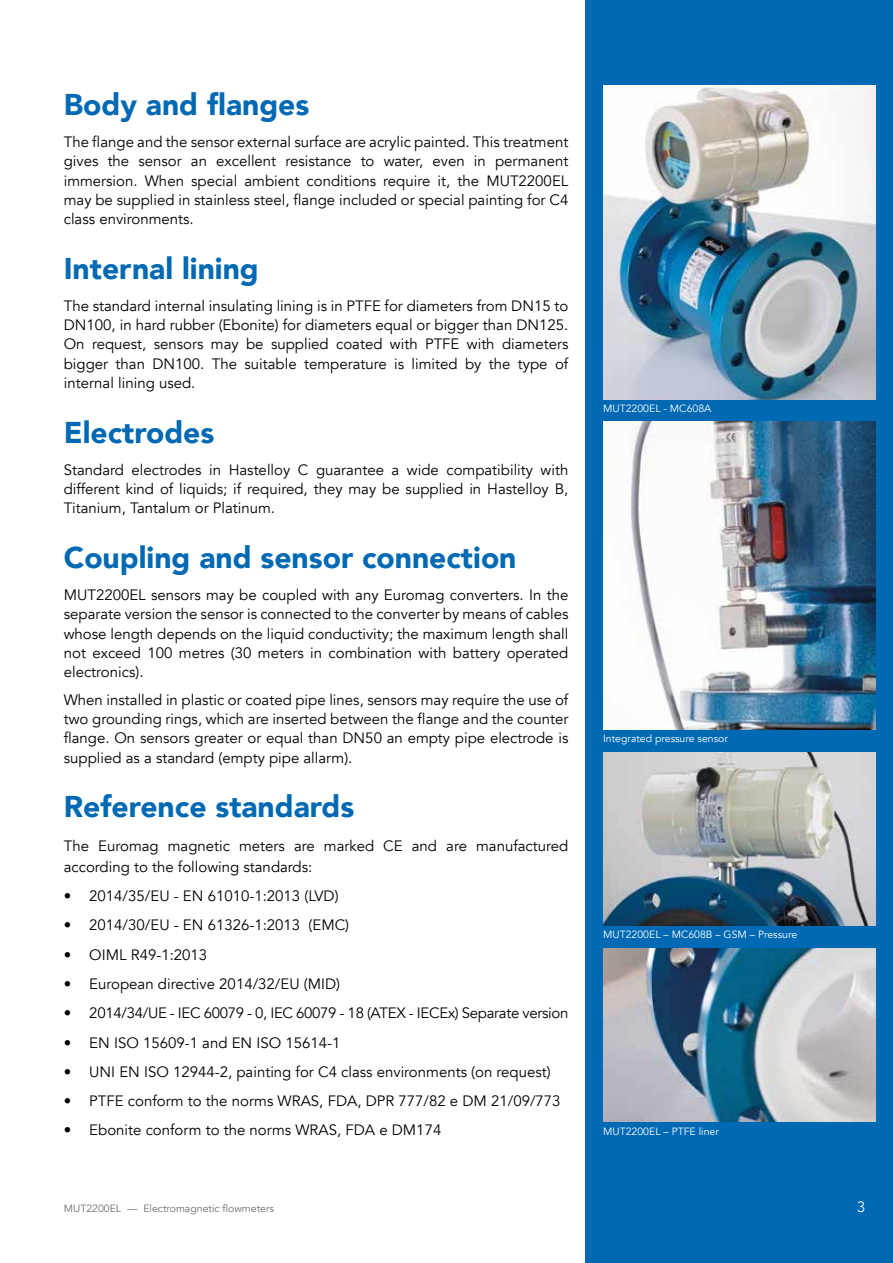
<style>
.page{position:relative;width:893px;height:1263px;background:#fff}
.page>*{position:absolute;margin:0;border:0;box-sizing:border-box;transform-origin:0 0}
.t1{font:900 30px "Avenir";color:#0069b4}
.t2{font:15px/19.4px "Avenir";color:#000;text-align:justify}
.t3{font:15px "Avenir";letter-spacing:-.02em;color:#000}
.t4{font:300 15px "Avenir";color:#fff}
.t5{font:10.5px "Avenir";color:#fff}
.t6{font:10.5px "Avenir";color:#706f6f}
</style>
<div class="page">
<div style="left:585px;top:0;width:308px;height:1263px;background:#0069b4"></div>
<img style="left:603px;top:422px;width:272px;height:307px">
<img style="left:603px;top:85px;width:272px;height:314px">
<img style="left:603px;top:752px;width:272px;height:173px">
<img style="left:603px;top:948px;width:272px;height:174px">
<h1 class="t1" style="left:64px;top:79px;width:247px">Body and flanges</h1>
<p class="t2" style="left:64px;top:133px;width:506px">The flange and the sensor external surface are acrylic painted. This treatment gives the sensor an excellent resistance to water, even in permanent immersion. When special ambient conditions require it, the MUT2200EL may be supplied in stainless steel, flange included or special painting for C4 class environments.</p>
<h1 class="t1" style="left:64px;top:243px;width:197px">Internal lining</h1>
<p class="t2" style="left:64px;top:296px;width:506px">The standard internal insulating lining is in PTFE for diameters from DN15 to DN100, in hard rubber (Ebonite) for diameters equal or bigger than DN125.<br>On request, sensors may be supplied coated with PTFE with diameters bigger than DN100. The suitable temperature is limited by the type of internal lining used.</p>
<h1 class="t1" style="left:64px;top:406px;width:152px">Electrodes</h1>
<p class="t2" style="left:64px;top:460px;width:506px">Standard electrodes in Hastelloy C guarantee a wide compatibility with different kind of liquids; if required, they may be supplied in Hastelloy B, Titanium, Tantalum or Platinum.</p>
<h1 class="t1" style="left:64px;top:532px;width:454px">Coupling and sensor connection</h1>
<p class="t2" style="left:64px;top:585px;width:506px">MUT2200EL sensors may be coupled with any Euromag converters. In the separate version the sensor is connected to the converter by means of cables whose length depends on the liquid conductivity; the maximum length shall not exceed 100 metres (30 meters in combination with battery operated electronics).</p>
<p class="t2" style="left:64px;top:690px;width:506px">When installed in plastic or coated pipe lines, sensors may require the use of two grounding rings, which are inserted between the flange and the counter flange. On sensors greater or equal than DN50 an empty pipe electrode is supplied as a standard (empty pipe allarm).</p>
<h1 class="t1" style="left:64px;top:781px;width:292px">Reference standards</h1>
<p class="t2" style="left:64px;top:835px;width:506px;line-height:20.9px">The Euromag magnetic meters are marked CE and are manufactured according to the following standards:</p>
<p class="t2" style="left:64px;top:886px;width:276px">• 2014/35/EU - EN 61010-1:2013 (LVD)</p>
<p class="t2" style="left:64px;top:916px;width:287px">• 2014/30/EU - EN 61326-1:2013 (EMC)</p>
<p class="t2" style="left:64px;top:945px;width:145px">• OIML R49-1:2013</p>
<p class="t2" style="left:64px;top:974px;width:278px">• European directive 2014/32/EU (MID)</p>
<p class="t3" style="left:64px;top:1004px;width:506px">• 2014/34/UE - IEC 60079 - 0, IEC 60079 - 18 (ATEX - IECEx) Separate version</p>
<p class="t2" style="left:64px;top:1033px;width:278px">• EN ISO 15609-1 and EN ISO 15614-1</p>
<p class="t2" style="left:64px;top:1062px;width:488px">• UNI EN ISO 12944-2, painting for C4 class environments (on request)</p>
<p class="t2" style="left:64px;top:1091px;width:498px">• PTFE conform to the norms WRAS, FDA, DPR 777/82 e DM 21/09/773</p>
<p class="t2" style="left:64px;top:1121px;width:379px">• Ebonite conform to the norms WRAS, FDA e DM174</p>
<p class="t5" style="left:603px;top:402px;width:110px">MUT2200EL - MC608A</p>
<p class="t5" style="left:603px;top:732px;width:126px">Integrated pressure sensor</p>
<p class="t5" style="left:603px;top:928px;width:195px">MUT2200EL – MC608B – GSM – Pressure</p>
<p class="t5" style="left:603px;top:1125px;width:117px">MUT2200EL – PTFE liner</p>
<p class="t6" style="left:64px;top:1202px;width:212px">MUT2200EL — Electromagnetic flowmeters</p>
<p class="t4" style="left:857px;top:1198px;width:9px">3</p>
</div>
